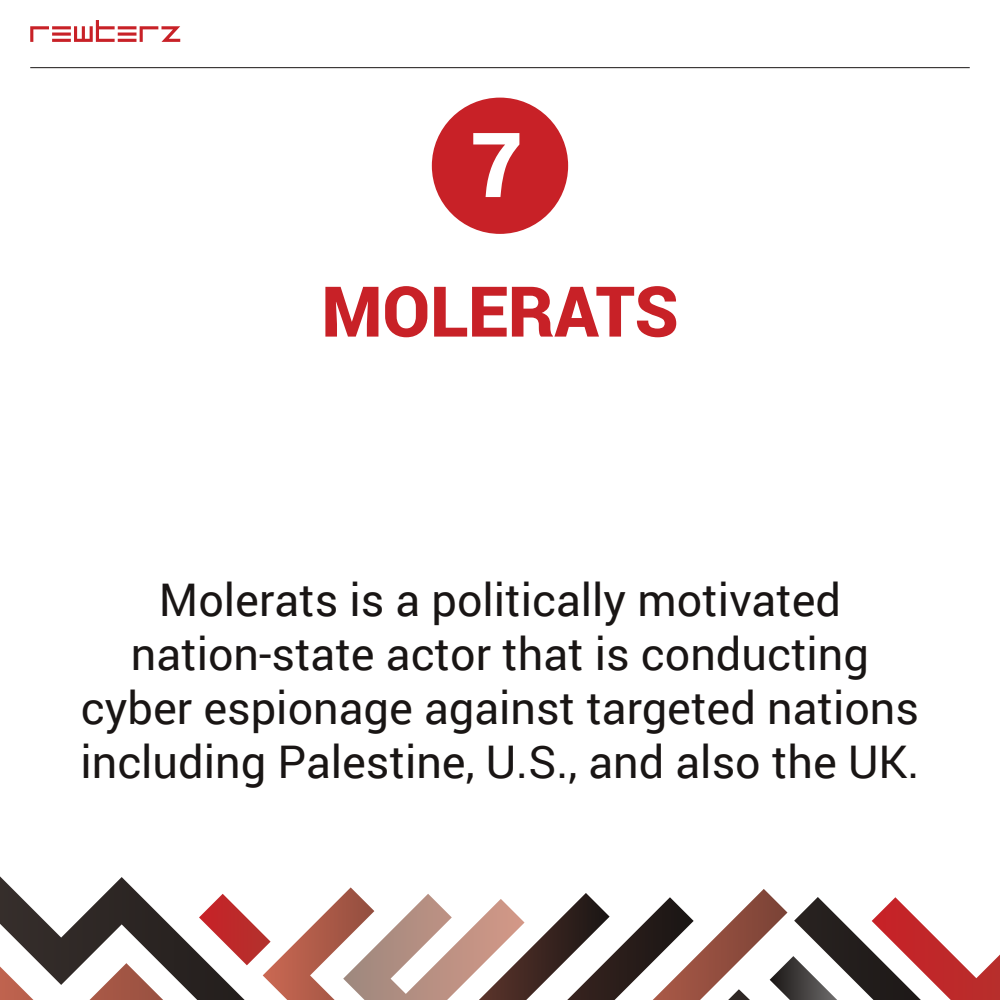
<style>
.page{position:relative;width:1000px;height:1000px;background:#fff}
.page>*{position:absolute;margin:0;border:0;box-sizing:border-box;transform-origin:0 0}
.t1{font:900 90px "Roboto";color:#fff}
.t2{font:900 70px "Roboto";color:#c82127}
.t3{font:45px/54px "Roboto";color:#191514;text-align:center}
</style>
<div class="page">
<svg style="left:610px;top:914px;width:43px;height:86px"></svg>
<svg style="left:653px;top:889px;width:347px;height:111px"></svg>
<svg style="left:0;top:876px;width:610px;height:124px"></svg>
<div style="left:432px;top:98px;width:136px;height:136px;background:#c82127;border-radius:50%"></div>
<svg style="left:30px;top:20px;width:150px;height:22px"></svg>
<hr style="left:30px;top:67px;width:940px;height:1px;background:#191514">
<h1 class="t1" style="left:471px;top:101px;width:54px">7</h1>
<h2 class="t2" style="left:322px;top:262px;width:359px">MOLERATS</h2>
<p class="t3" style="left:81px;top:571px;width:841px">Molerats is a politically motivated nation-state actor that is conducting cyber espionage against targeted nations including Palestine, U.S., and also the UK.</p>
</div>
